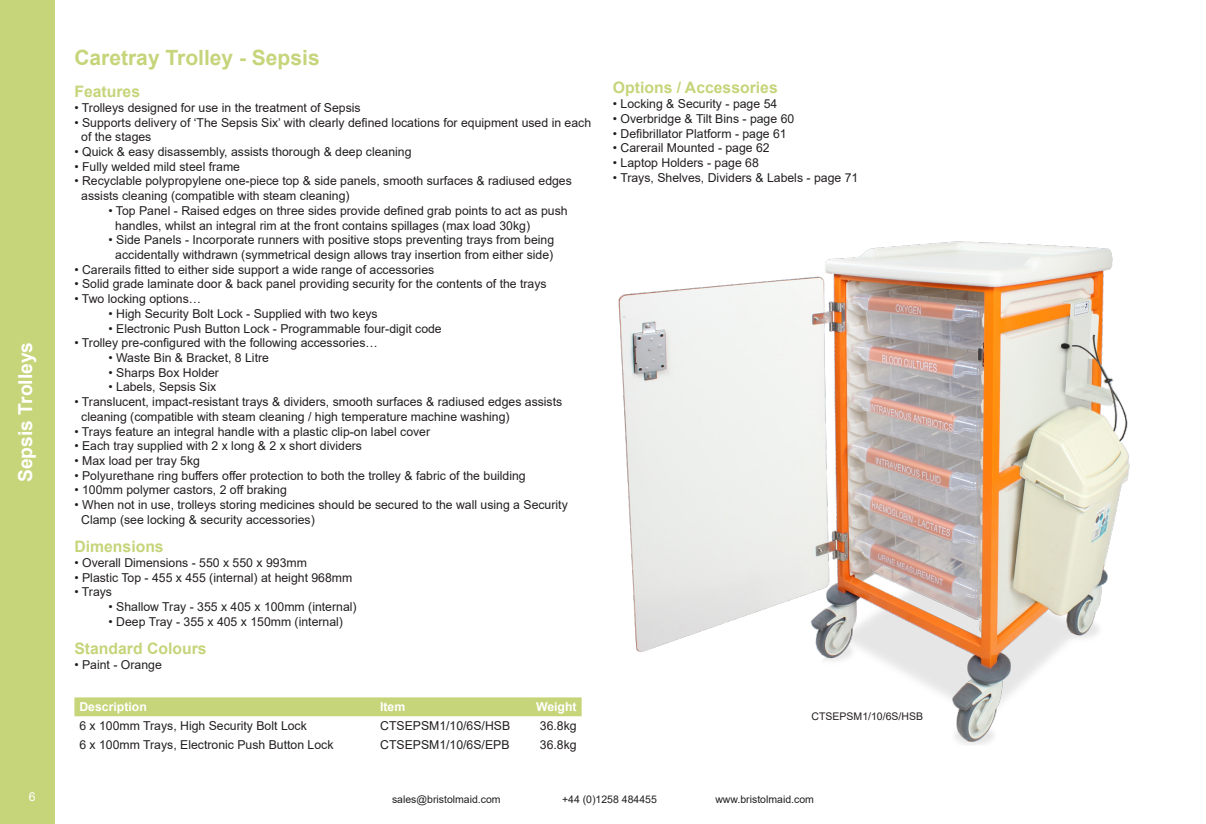
<style>
.page{position:relative;width:1206px;height:824px;background:#fff}
.page>*{position:absolute;margin:0;border:0;box-sizing:border-box;transform-origin:0 0}
.t1{font:700 21px "Arial";color:#c6d47a}
.t2{font:700 19.25px "Arial";color:#fff}
.t3{font:700 15.75px "Arial";color:#c6d47a}
.t4{font:12.25px "Arial";color:#231f20}
.t5{font:700 12.25px "Arial";color:#fff}
.t6{font:12.25px "Arial";color:#fff}
.t7{font:10.5px "Arial";color:#231f20}
</style>
<div class="page">
<div style="left:0;top:0;width:55px;height:823px;background:#c6d47a"></div>
<div style="left:74px;top:697px;width:470px;height:19px;background:#c6d47a"></div>
<img style="left:544px;top:241px;width:586px;height:504px">
<h2 class="t2" style="left:12px;top:482px;width:142px;rotate:-90deg">Sepsis Trolleys</h2>
<p class="t1" style="left:74px;top:43px;width:247px">Caretray Trolley - Sepsis</p>
<p class="t3" style="left:74px;top:81px;width:67px">Features</p>
<p class="t4" style="left:74px;top:99px;width:288px">• Trolleys designed for use in the treatment of Sepsis</p>
<p class="t4" style="left:74px;top:114px;width:518px">• Supports delivery of ‘The Sepsis Six’ with clearly defined locations for equipment used in each</p>
<p class="t4" style="left:81px;top:128px;width:72px">of the stages</p>
<p class="t4" style="left:74px;top:143px;width:339px">• Quick &amp; easy disassembly, assists thorough &amp; deep cleaning</p>
<p class="t4" style="left:74px;top:158px;width:167px">• Fully welded mild steel frame</p>
<p class="t4" style="left:74px;top:173px;width:499px">• Recyclable polypropylene one-piece top &amp; side panels, smooth surfaces &amp; radiused edges</p>
<p class="t4" style="left:81px;top:187px;width:270px">assists cleaning (compatible with steam cleaning)</p>
<p class="t4" style="left:108px;top:202px;width:460px">• Top Panel - Raised edges on three sides provide defined grab points to act as push</p>
<p class="t4" style="left:115px;top:217px;width:416px">handles, whilst an integral rim at the front contains spillages (max load 30kg)</p>
<p class="t4" style="left:108px;top:231px;width:447px">• Side Panels - Incorporate runners with positive stops preventing trays from being</p>
<p class="t4" style="left:115px;top:246px;width:439px">accidentally withdrawn (symmetrical design allows tray insertion from either side)</p>
<p class="t4" style="left:74px;top:261px;width:361px">• Carerails fitted to either side support a wide range of accessories</p>
<p class="t4" style="left:74px;top:275px;width:474px">• Solid grade laminate door &amp; back panel providing security for the contents of the trays</p>
<p class="t4" style="left:74px;top:290px;width:128px">• Two locking options…</p>
<p class="t4" style="left:108px;top:305px;width:271px">• High Security Bolt Lock - Supplied with two keys</p>
<p class="t4" style="left:108px;top:320px;width:335px">• Electronic Push Button Lock - Programmable four-digit code</p>
<p class="t4" style="left:74px;top:334px;width:305px">• Trolley pre-configured with the following accessories…</p>
<p class="t4" style="left:108px;top:349px;width:162px">• Waste Bin &amp; Bracket, 8 Litre</p>
<p class="t4" style="left:108px;top:364px;width:112px">• Sharps Box Holder</p>
<p class="t4" style="left:108px;top:378px;width:109px">• Labels, Sepsis Six</p>
<p class="t4" style="left:74px;top:393px;width:489px">• Translucent, impact-resistant trays &amp; dividers, smooth surfaces &amp; radiused edges assists</p>
<p class="t4" style="left:81px;top:408px;width:430px">cleaning (compatible with steam cleaning / high temperature machine washing)</p>
<p class="t4" style="left:74px;top:422px;width:357px">• Trays feature an integral handle with a plastic clip-on label cover</p>
<p class="t4" style="left:74px;top:437px;width:289px">• Each tray supplied with 2 x long &amp; 2 x short dividers</p>
<p class="t4" style="left:74px;top:452px;width:127px">• Max load per tray 5kg</p>
<p class="t4" style="left:74px;top:467px;width:453px">• Polyurethane ring buffers offer protection to both the trolley &amp; fabric of the building</p>
<p class="t4" style="left:74px;top:481px;width:214px">• 100mm polymer castors, 2 off braking</p>
<p class="t4" style="left:74px;top:496px;width:495px">• When not in use, trolleys storing medicines should be secured to the wall using a Security</p>
<p class="t4" style="left:81px;top:511px;width:235px">Clamp (see locking &amp; security accessories)</p>
<p class="t3" style="left:74px;top:535px;width:91px">Dimensions</p>
<p class="t4" style="left:74px;top:554px;width:234px">• Overall Dimensions - 550 x 550 x 993mm</p>
<p class="t4" style="left:74px;top:569px;width:279px">• Plastic Top - 455 x 455 (internal) at height 968mm</p>
<p class="t4" style="left:74px;top:583px;width:39px">• Trays</p>
<p class="t4" style="left:108px;top:598px;width:249px">• Shallow Tray - 355 x 405 x 100mm (internal)</p>
<p class="t4" style="left:108px;top:613px;width:236px">• Deep Tray - 355 x 405 x 150mm (internal)</p>
<p class="t3" style="left:74px;top:637px;width:134px">Standard Colours</p>
<p class="t4" style="left:74px;top:656px;width:89px">• Paint - Orange</p>
<p class="t5" style="left:79px;top:698px;width:69px">Description</p>
<p class="t5" style="left:380px;top:698px;width:27px">Item</p>
<p class="t5" style="left:536px;top:698px;width:42px">Weight</p>
<p class="t4" style="left:79px;top:717px;width:229px">6 x 100mm Trays, High Security Bolt Lock</p>
<p class="t4" style="left:380px;top:717px;width:132px">CTSEPSM1/10/6S/HSB</p>
<p class="t4" style="left:540px;top:717px;width:38px">36.8kg</p>
<p class="t4" style="left:79px;top:736px;width:255px">6 x 100mm Trays, Electronic Push Button Lock</p>
<p class="t4" style="left:380px;top:736px;width:131px">CTSEPSM1/10/6S/EPB</p>
<p class="t4" style="left:540px;top:736px;width:38px">36.8kg</p>
<p class="t3" style="left:613px;top:77px;width:166px">Options / Accessories</p>
<p class="t4" style="left:613px;top:95px;width:166px">• Locking &amp; Security - page 54</p>
<p class="t4" style="left:613px;top:110px;width:183px">• Overbridge &amp; Tilt Bins - page 60</p>
<p class="t4" style="left:613px;top:125px;width:175px">• Defibrillator Platform - page 61</p>
<p class="t4" style="left:613px;top:139px;width:158px">• Carerail Mounted - page 62</p>
<p class="t4" style="left:613px;top:154px;width:147px">• Laptop Holders - page 68</p>
<p class="t4" style="left:613px;top:169px;width:247px">• Trays, Shelves, Dividers &amp; Labels - page 71</p>
<p class="t7" style="left:811px;top:708px;width:113px">CTSEPSM1/10/6S/HSB</p>
<p class="t6" style="left:29px;top:788px;width:8px">6</p>
<p class="t7" style="left:392px;top:792px;width:110px">sales@bristolmaid.com</p>
<p class="t7" style="left:562px;top:792px;width:96px">+44 (0)1258 484455</p>
<p class="t7" style="left:715px;top:792px;width:100px">www.bristolmaid.com</p>
</div>
